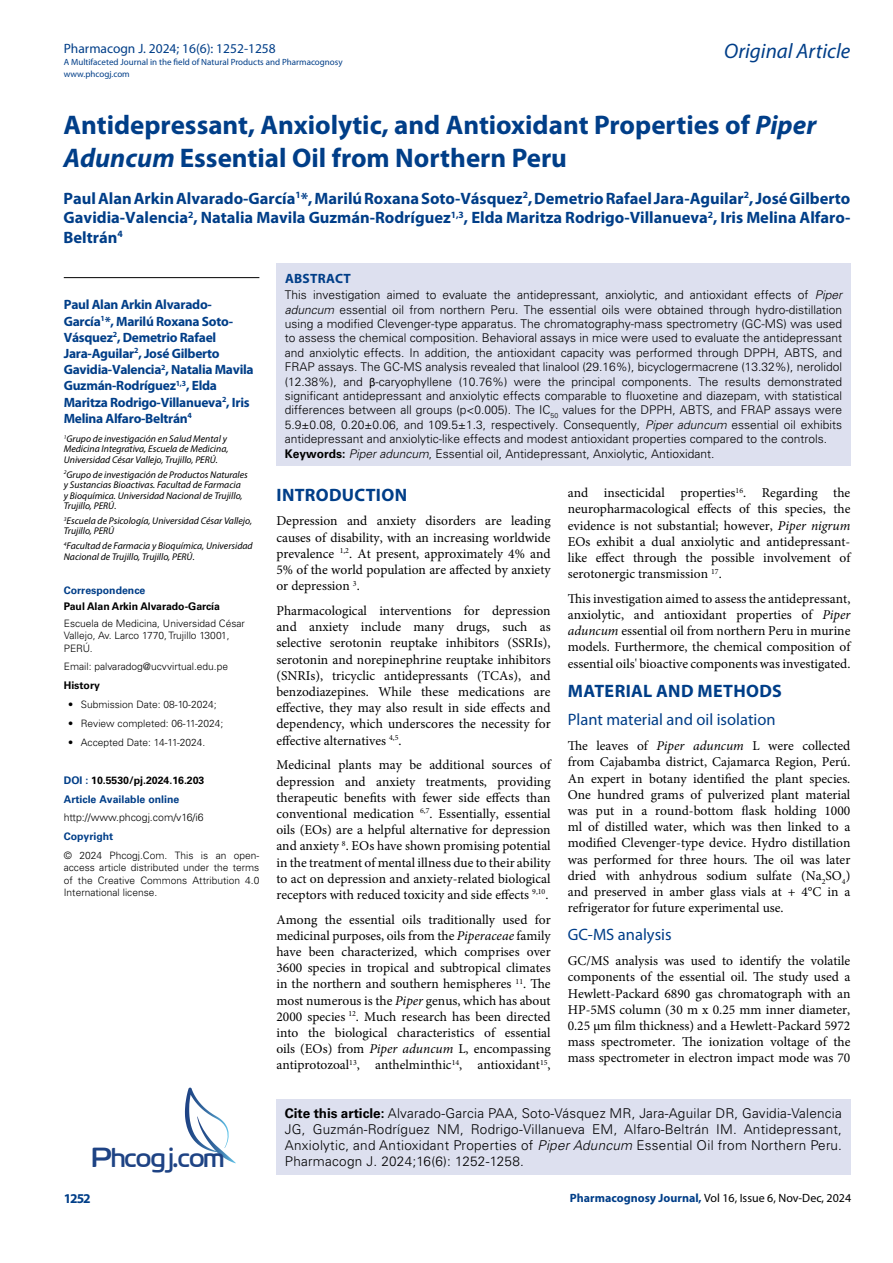
<style>
.page{position:relative;width:893px;height:1263px;background:#fff}
.page>*{position:absolute;margin:0;border:0;box-sizing:border-box;transform-origin:0 0}
.t1{font:27.6px "Cloud World";color:#1e4384}
.t2{font:700 27px/33px "Myriad Pro";color:#003e88}
.t3{font:italic 21px "Myriad Pro";color:#003e88}
.t4{font:700 18px "Myriad Pro";letter-spacing:.02em;color:#003e88}
.t5{font:700 16.5px/19.5px "Myriad Pro";color:#003e88;text-align:justify}
.t6{font:16.5px "Myriad Pro";color:#003e88}
.t7{font:13.5px/16.2px "Minion Pro";color:#000;text-align:justify}
.t8{font:300 13.5px/16.2px "Univers LT Std";letter-spacing:.02em;color:#000;text-align:justify}
.t9{font:700 13.5px/16.2px "Myriad Pro";letter-spacing:-.02em;color:#003e88}
.t10{font:13.5px "Myriad Pro";color:#003e88}
.t11{font:700 13.5px "Myriad Pro";letter-spacing:.02em;color:#003e88}
.t12{font:300 12px/14.4px "Univers LT Std";color:#000}
.t13{font:12px "Myriad Pro";color:#000}
.t14{font:700 10.5px/18.9px "Univers LT Std";color:#003e88}
.t15{font:700 10.5px "Univers LT Std";color:#000}
.t16{font:300 10.5px "Univers LT Std";color:#000}
.t17{font:300 10.2px/12.3px "Univers LT Std";color:#000}
.t18{font:italic 9.75px/10.5px "Myriad Pro";color:#000}
.t19{font:9px/12px "Myriad Pro";color:#003e88}
.s1{font-style:italic}
.s2{color:#000}
.s3{font-family:"Calibri";font-weight:400}
.s4{font-weight:700}
.s5{font-weight:700;color:#003e88}
</style>
<div class="page">
<div style="left:276px;top:1099px;width:574px;height:76px;background:#dde0ef"></div>
<svg style="left:185px;top:1087px;width:51px;height:76px"></svg>
<div style="left:276px;top:264px;width:575px;height:202px;background:#dde0ef"></div>
<hr style="left:64px;top:277px;width:195px;height:1px;background:#000">
<p class="t10" style="left:64px;top:40px;width:214px">Pharmacogn J. 2024; 16(6): 1252-1258</p>
<p class="t19" style="left:64px;top:55px;width:280px">A Multifaceted Journal in the field of Natural Products and Pharmacognosy www.phcogj.com</p>
<h3 class="t3" style="left:724px;top:38px;width:128px">Original Article</h3>
<h2 class="t2" style="left:64px;top:108px;width:754px">Antidepressant, Anxiolytic, and Antioxidant Properties of <span class="s1">Piper<br>Aduncum</span> Essential Oil from Northern Peru</h2>
<p class="t5" style="left:64px;top:188px;width:788px">Paul Alan Arkin Alvarado-García<sup>1</sup>*, Marilú Roxana Soto-Vásquez<sup>2</sup>, Demetrio Rafael Jara-Aguilar<sup>2</sup>, José Gilberto Gavidia-Valencia<sup>2</sup>, Natalia Mavila Guzmán-Rodríguez<sup>1,3</sup>, Elda Maritza Rodrigo-Villanueva<sup>2</sup>, Iris Melina Alfaro-Beltrán<sup>4</sup></p>
<p class="t9" style="left:64px;top:296px;width:191px">Paul Alan Arkin Alvarado-<br>García<sup>1</sup>*, Marilú Roxana Soto-<br>Vásquez<sup>2</sup>, Demetrio Rafael<br>Jara-Aguilar<sup>2</sup>, José Gilberto<br>Gavidia-Valencia<sup>2</sup>, Natalia Mavila<br>Guzmán-Rodríguez<sup>1,3</sup>, Elda<br>Maritza Rodrigo-Villanueva<sup>2</sup>, Iris<br>Melina Alfaro-Beltrán<sup>4</sup></p>
<p class="t18" style="left:64px;top:433px;width:166px"><sup>1</sup>Grupo de investigación en Salud Mental y<br>Medicina Integrativa, Escuela de Medicina,<br>Universidad César Vallejo, Trujillo, PERÚ.</p>
<p class="t18" style="left:64px;top:469px;width:186px"><sup>2</sup>Grupo de investigación de Productos Naturales y Sustancias Bioactivas. Facultad de Farmacia<br>y Bioquímica. Universidad Nacional de Trujillo, Trujillo, PERÚ.</p>
<p class="t18" style="left:64px;top:515px;width:190px"><sup>3</sup>Escuela de Psicología, Universidad César Vallejo,<br>Trujillo, PERÚ</p>
<p class="t18" style="left:64px;top:540px;width:190px"><sup>4</sup>Facultad de Farmacia y Bioquímica, Universidad<br>Nacional de Trujillo, Trujillo, PERÚ.</p>
<p class="t14" style="left:64px;top:580px;width:83px">Correspondence</p>
<p class="t15" style="left:64px;top:600px;width:158px">Paul Alan Arkin Alvarado-García</p>
<p class="t17" style="left:64px;top:617px;width:183px">Escuela de Medicina, Universidad César<br>Vallejo, Av. Larco 1770, Trujillo 13001,<br>PERÚ.</p>
<p class="t17" style="left:64px;top:660px;width:166px">Email: palvaradog@ucvvirtual.edu.pe</p>
<p class="t15" style="left:64px;top:679px;width:38px">History</p>
<p class="t17" style="left:68px;top:698px;width:150px">• Submission Date: 08-10-2024;</p>
<p class="t17" style="left:68px;top:717px;width:157px">• Review completed: 06-11-2024;</p>
<p class="t17" style="left:68px;top:736px;width:139px">• Accepted Date: 14-11-2024.</p>
<p class="t14" style="left:64px;top:770px;width:142px">DOI : <span class="s2">10.5530/pj.2024.16.203<br></span>Article Available online</p>
<p class="t16" style="left:64px;top:811px;width:141px">http://www.phcogj.com/v16/i6</p>
<p class="t14" style="left:64px;top:827px;width:51px">Copyright</p>
<p class="t17" style="left:64px;top:849px;width:197px;text-align:justify">© 2024 Phcogj.Com. This is an open&shy;access article distributed under the terms of the Creative Commons Attribution 4.0<br>International license.</p>
<p class="t11" style="left:285px;top:269px;width:67px">ABSTRACT</p>
<p class="t12" style="left:285px;top:288px;width:559px">This investigation aimed to evaluate the antidepressant, anxiolytic, and antioxidant effects of <span class="s1">Piper aduncum</span> essential oil from northern Peru. The essential oils were obtained through hydro-distillation using a modified Clevenger-type apparatus. The chromatography-mass spectrometry (GC-MS) was used to assess the chemical composition. Behavioral assays in mice were used to evaluate the antidepressant and anxiolytic effects. In addition, the antioxidant capacity was performed through DPPH, ABTS, and FRAP assays. The GC-MS analysis revealed that linalool (29.16%), bicyclogermacrene (13.32%), nerolidol (12.38%), and <span class="s3">β</span>-caryophyllene (10.76%) were the principal components. The results demonstrated significant antidepressant and anxiolytic effects comparable to fluoxetine and diazepam, with statistical differences between all groups (p&lt;0.005). The IC<sub>50</sub> values for the DPPH, ABTS, and FRAP assays were 5.9±0.08, 0.20±0.06, and 109.5±1.3, respectively. Consequently, <span class="s1">Piper aduncum</span> essential oil exhibits antidepressant and anxiolytic-like effects and modest antioxidant properties compared to the controls.<br><span class="s4">Keywords:</span> <span class="s1">Piper aduncum</span>, Essential oil, Antidepressant, Anxiolytic, Antioxidant.</p>
<h3 class="t4" style="left:277px;top:483px;width:132px">INTRODUCTION</h3>
<p class="t7" style="left:276px;top:513px;width:276px">Depression and anxiety disorders are leading causes of disability, with an increasing worldwide prevalence <sup>1,2</sup>. At present, approximately 4% and 5% of the world population are affected by anxiety or depression <sup>3</sup>.</p>
<p class="t7" style="left:276px;top:603px;width:276px">Pharmacological interventions for depression and anxiety include many drugs, such as selective serotonin reuptake inhibitors (SSRIs), serotonin and norepinephrine reuptake inhibitors (SNRIs), tricyclic antidepressants (TCAs), and benzodiazepines. While these medications are effective, they may also result in side effects and dependency, which underscores the necessity for effective alternatives <sup>4,5</sup>.</p>
<p class="t7" style="left:276px;top:757px;width:276px">Medicinal plants may be additional sources of depression and anxiety treatments, providing therapeutic benefits with fewer side effects than conventional medication <sup>6,7</sup>. Essentially, essential oils (EOs) are a helpful alternative for depression and anxiety <sup>8</sup>. EOs have shown promising potential in the treatment of mental illness due to their ability to act on depression and anxiety-related biological receptors with reduced toxicity and side effects <sup>9,10</sup>.</p>
<p class="t7" style="left:276px;top:911px;width:276px">Among the essential oils traditionally used for medicinal purposes, oils from the <span class="s1">Piperaceae</span> family have been characterized, which comprises over 3600 species in tropical and subtropical climates in the northern and southern hemispheres <sup>11</sup>. The most numerous is the <span class="s1">Piper</span> genus, which has about 2000 species <sup>12</sup>. Much research has been directed into the biological characteristics of essential oils (EOs) from <span class="s1">Piper aduncum</span> L, encompassing antiprotozoal<sup>13</sup>, anthelminthic<sup>14</sup>, antioxidant<sup>15</sup>,</p>
<p class="t7" style="left:568px;top:485px;width:284px">and insecticidal properties<sup>16</sup>. Regarding the neuropharmacological effects of this species, the evidence is not substantial; however, <span class="s1">Piper nigrum </span>EOs exhibit a dual anxiolytic and antidepressant&shy;like effect through the possible involvement of serotonergic transmission <sup>17</sup>.</p>
<p class="t7" style="left:568px;top:590px;width:284px">This investigation aimed to assess the antidepressant, anxiolytic, and antioxidant properties of <span class="s1">Piper aduncum</span> essential oil from northern Peru in murine models. Furthermore, the chemical composition of essential oils' bioactive components was investigated.</p>
<h3 class="t4" style="left:568px;top:679px;width:215px">MATERIAL AND METHODS</h3>
<p class="t6" style="left:568px;top:710px;width:209px">Plant material and oil isolation</p>
<p class="t7" style="left:568px;top:738px;width:284px">The leaves of <span class="s1">Piper aduncum</span> L were collected from Cajabamba district, Cajamarca Region, Perú.<br>An expert in botany identified the plant species.<br>One hundred grams of pulverized plant material was put in a round-bottom flask holding 1000 ml of distilled water, which was then linked to a modified Clevenger-type device. Hydro distillation was performed for three hours. The oil was later dried with anhydrous sodium sulfate (Na<sub>2</sub>SO<sub>4</sub>) and preserved in amber glass vials at + 4°C in a refrigerator for future experimental use.</p>
<p class="t6" style="left:568px;top:925px;width:105px">GC-MS analysis</p>
<p class="t7" style="left:568px;top:953px;width:284px">GC/MS analysis was used to identify the volatile components of the essential oil. The study used a Hewlett-Packard 6890 gas chromatograph with an HP-5MS column (30 m x 0.25 mm inner diameter, 0.25 µm film thickness) and a Hewlett-Packard 5972 mass spectrometer. The ionization voltage of the mass spectrometer in electron impact mode was 70</p>
<p class="t8" style="left:285px;top:1105px;width:559px"><span class="s4">Cite this article:</span> Alvarado-Garcia PAA, Soto-Vásquez MR, Jara-Aguilar DR, Gavidia-Valencia JG, Guzmán-Rodríguez NM, Rodrigo-Villanueva EM, Alfaro-Beltrán IM. Antidepressant, Anxiolytic, and Antioxidant Properties of <span class="s1">Piper Aduncum</span> Essential Oil from Northern Peru.</p>
<h1 class="t1" style="left:92px;top:1136px;width:134px">Phcogj.com</h1>
<p class="t8" style="left:285px;top:1153px;width:240px">Pharmacogn J. 2024;16(6): 1252-1258.</p>
<p class="t9" style="left:64px;top:1190px;width:29px">1252</p>
<p class="t13" style="left:570px;top:1190px;width:283px"><span class="s5">Pharmacognosy Journal,</span> Vol 16, Issue 6, Nov-Dec, 2024</p>
</div>
